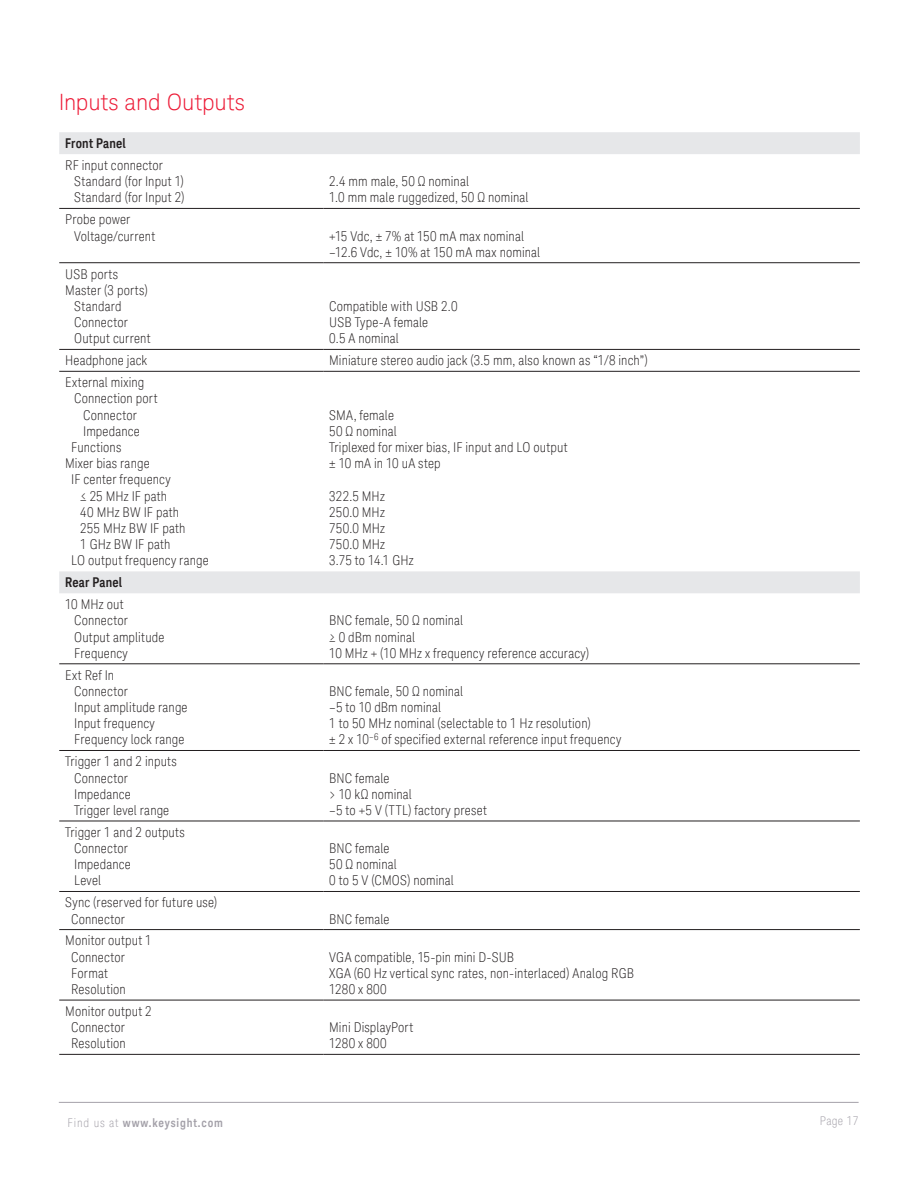
<style>
.page{position:relative;width:918px;height:1188px;background:#fff}
.page>*{position:absolute;margin:0;border:0;box-sizing:border-box;transform-origin:0 0}
.K_Heading_1{font:300 22.5px "Keysight Sans";letter-spacing:-.005em;color:#ed1a36}
.K_Table_Text{font:300 condensed 13.5px "Keysight Sans";letter-spacing:.01em;color:#231f20}
.K_Table_Heading_1{font:700 13.5px "Keysight Sans Condensed";letter-spacing:.01em;color:#231f20}
.t1{font:700 12px "Keysight Sans Condensed";letter-spacing:.07em;color:#a4a1a9}
.t2{font:300 condensed 12px "Keysight Sans";letter-spacing:.03em;color:#a4a1a9}
.s1{font-family:"Keysight Sans";font-weight:300;font-stretch:condensed}
</style>
<div class="page">
<hr style="left:59px;top:1102px;width:800px;height:1px;background:#a4a1a9">
<svg style="left:59px;top:132px;width:801px;height:461px"></svg>
<hr style="left:59px;top:208px;width:264px;height:1px;background:#231f20">
<hr style="left:323px;top:208px;width:537px;height:1px;background:#231f20">
<hr style="left:59px;top:262px;width:264px;height:1px;background:#231f20">
<hr style="left:323px;top:262px;width:537px;height:1px;background:#231f20">
<hr style="left:59px;top:349px;width:264px;height:1px;background:#231f20">
<hr style="left:323px;top:349px;width:537px;height:1px;background:#231f20">
<hr style="left:59px;top:371px;width:264px;height:1px;background:#231f20">
<hr style="left:323px;top:371px;width:537px;height:1px;background:#231f20">
<hr style="left:59px;top:663px;width:264px;height:1px;background:#231f20">
<hr style="left:323px;top:663px;width:537px;height:1px;background:#231f20">
<hr style="left:59px;top:750px;width:264px;height:1px;background:#231f20">
<hr style="left:323px;top:750px;width:537px;height:1px;background:#231f20">
<hr style="left:59px;top:821px;width:264px;height:1px;background:#231f20">
<hr style="left:323px;top:821px;width:537px;height:1px;background:#231f20">
<hr style="left:59px;top:891px;width:264px;height:1px;background:#231f20">
<hr style="left:323px;top:891px;width:537px;height:1px;background:#231f20">
<hr style="left:59px;top:929px;width:264px;height:1px;background:#231f20">
<hr style="left:323px;top:929px;width:537px;height:1px;background:#231f20">
<hr style="left:59px;top:1000px;width:264px;height:1px;background:#231f20">
<hr style="left:323px;top:1000px;width:537px;height:1px;background:#231f20">
<hr style="left:59px;top:1054px;width:264px;height:1px;background:#231f20">
<hr style="left:323px;top:1054px;width:537px;height:1px;background:#231f20">
<p class="K_Heading_1" style="left:59px;top:89px;width:188px">Inputs and Outputs</p>
<p class="K_Table_Heading_1" style="left:65px;top:135px;width:62px">Front Panel</p>
<p class="K_Table_Text" style="left:65px;top:157px;width:99px">RF input connector</p>
<p class="K_Table_Text" style="left:74px;top:173px;width:111px">Standard (for Input 1)</p>
<p class="K_Table_Text" style="left:74px;top:190px;width:112px">Standard (for Input 2)</p>
<p class="K_Table_Text" style="left:329px;top:173px;width:141px">2.4 mm male, 50 Ω nominal</p>
<p class="K_Table_Text" style="left:329px;top:190px;width:201px">1.0 mm male ruggedized, 50 Ω nominal</p>
<p class="K_Table_Text" style="left:65px;top:212px;width:67px">Probe power</p>
<p class="K_Table_Text" style="left:74px;top:228px;width:82px">Voltage/current</p>
<p class="K_Table_Text" style="left:329px;top:228px;width:196px">+15 Vdc, ± 7% at 150 mA max nominal</p>
<p class="K_Table_Text" style="left:329px;top:244px;width:212px">–12.6 Vdc, ± 10% at 150 mA max nominal</p>
<p class="K_Table_Text" style="left:65px;top:266px;width:54px">USB ports</p>
<p class="K_Table_Text" style="left:65px;top:282px;width:84px">Master (3 ports)</p>
<p class="K_Table_Text" style="left:74px;top:298px;width:49px">Standard</p>
<p class="K_Table_Text" style="left:74px;top:314px;width:55px">Connector</p>
<p class="K_Table_Text" style="left:74px;top:331px;width:78px">Output current</p>
<p class="K_Table_Text" style="left:329px;top:298px;width:130px">Compatible with USB 2.0</p>
<p class="K_Table_Text" style="left:329px;top:314px;width:100px">USB Type-A female</p>
<p class="K_Table_Text" style="left:329px;top:331px;width:71px">0.5 A nominal</p>
<p class="K_Table_Text" style="left:65px;top:353px;width:84px">Headphone jack</p>
<p class="K_Table_Text" style="left:329px;top:353px;width:320px">Miniature stereo audio jack (3.5 mm, also known as “1/8 inch”)</p>
<p class="K_Table_Text" style="left:65px;top:374px;width:81px">External mixing</p>
<p class="K_Table_Text" style="left:74px;top:391px;width:85px">Connection port</p>
<p class="K_Table_Text" style="left:83px;top:407px;width:55px">Connector</p>
<p class="K_Table_Text" style="left:83px;top:423px;width:58px">Impedance</p>
<p class="K_Table_Text" style="left:71px;top:439px;width:52px">Functions</p>
<p class="K_Table_Text" style="left:65px;top:455px;width:86px">Mixer bias range</p>
<p class="K_Table_Text" style="left:71px;top:472px;width:101px">IF center frequency</p>
<p class="K_Table_Text" style="left:80px;top:488px;width:88px">≤ 25 MHz IF path</p>
<p class="K_Table_Text" style="left:80px;top:504px;width:100px">40 MHz BW IF path</p>
<p class="K_Table_Text" style="left:80px;top:520px;width:107px">255 MHz BW IF path</p>
<p class="K_Table_Text" style="left:80px;top:536px;width:92px">1 GHz BW IF path</p>
<p class="K_Table_Text" style="left:71px;top:553px;width:139px">LO output frequency range</p>
<p class="K_Table_Text" style="left:329px;top:407px;width:66px">SMA, female</p>
<p class="K_Table_Text" style="left:329px;top:423px;width:69px">50 Ω nominal</p>
<p class="K_Table_Text" style="left:329px;top:439px;width:240px">Triplexed for mixer bias, IF input and LO output</p>
<p class="K_Table_Text" style="left:329px;top:455px;width:113px">± 10 mA in 10 uA step</p>
<p class="K_Table_Text" style="left:329px;top:488px;width:57px">322.5 MHz</p>
<p class="K_Table_Text" style="left:329px;top:504px;width:57px">250.0 MHz</p>
<p class="K_Table_Text" style="left:329px;top:520px;width:57px">750.0 MHz</p>
<p class="K_Table_Text" style="left:329px;top:536px;width:57px">750.0 MHz</p>
<p class="K_Table_Text" style="left:329px;top:553px;width:86px">3.75 to 14.1 GHz</p>
<p class="K_Table_Heading_1" style="left:65px;top:574px;width:58px">Rear Panel</p>
<p class="K_Table_Text" style="left:65px;top:596px;width:60px">10 MHz out</p>
<p class="K_Table_Text" style="left:74px;top:613px;width:55px">Connector</p>
<p class="K_Table_Text" style="left:74px;top:629px;width:92px">Output amplitude</p>
<p class="K_Table_Text" style="left:74px;top:645px;width:55px">Frequency</p>
<p class="K_Table_Text" style="left:65px;top:667px;width:51px">Ext Ref In</p>
<p class="K_Table_Text" style="left:74px;top:683px;width:55px">Connector</p>
<p class="K_Table_Text" style="left:74px;top:699px;width:115px">Input amplitude range</p>
<p class="K_Table_Text" style="left:74px;top:716px;width:82px">Input frequency</p>
<p class="K_Table_Text" style="left:74px;top:732px;width:112px">Frequency lock range</p>
<p class="K_Table_Text" style="left:65px;top:754px;width:113px">Trigger 1 and 2 inputs</p>
<p class="K_Table_Text" style="left:74px;top:770px;width:55px">Connector</p>
<p class="K_Table_Text" style="left:74px;top:786px;width:58px">Impedance</p>
<p class="K_Table_Text" style="left:74px;top:802px;width:97px">Trigger level range</p>
<p class="K_Table_Text" style="left:65px;top:824px;width:121px">Trigger 1 and 2 outputs</p>
<p class="K_Table_Text" style="left:74px;top:840px;width:55px">Connector</p>
<p class="K_Table_Text" style="left:74px;top:857px;width:58px">Impedance</p>
<p class="K_Table_Text" style="left:74px;top:873px;width:28px">Level</p>
<p class="K_Table_Text" style="left:329px;top:613px;width:135px">BNC female, 50 Ω nominal</p>
<p class="K_Table_Text" style="left:329px;top:629px;width:87px">≥ 0 dBm nominal</p>
<p class="K_Table_Text" style="left:329px;top:645px;width:261px">10 MHz + (10 MHz x frequency reference accuracy)</p>
<p class="K_Table_Text" style="left:329px;top:683px;width:135px">BNC female, 50 Ω nominal</p>
<p class="K_Table_Text" style="left:329px;top:699px;width:113px">–5 to 10 dBm nominal</p>
<p class="K_Table_Text" style="left:329px;top:716px;width:263px">1 to 50 MHz nominal (selectable to 1 Hz resolution)</p>
<p class="K_Table_Text" style="left:329px;top:732px;width:294px">± 2 x 10<sup>–6</sup> of specified external reference input frequency</p>
<p class="K_Table_Text" style="left:329px;top:770px;width:62px">BNC female</p>
<p class="K_Table_Text" style="left:329px;top:786px;width:84px">&gt; 10 kΩ nominal</p>
<p class="K_Table_Text" style="left:329px;top:802px;width:159px">–5 to +5 V (TTL) factory preset</p>
<p class="K_Table_Text" style="left:329px;top:840px;width:62px">BNC female</p>
<p class="K_Table_Text" style="left:329px;top:857px;width:69px">50 Ω nominal</p>
<p class="K_Table_Text" style="left:329px;top:873px;width:126px">0 to 5 V (CMOS) nominal</p>
<p class="K_Table_Text" style="left:65px;top:895px;width:154px">Sync (reserved for future use)</p>
<p class="K_Table_Text" style="left:71px;top:911px;width:55px">Connector</p>
<p class="K_Table_Text" style="left:329px;top:911px;width:62px">BNC female</p>
<p class="K_Table_Text" style="left:65px;top:933px;width:88px">Monitor output 1</p>
<p class="K_Table_Text" style="left:71px;top:949px;width:55px">Connector</p>
<p class="K_Table_Text" style="left:71px;top:965px;width:38px">Format</p>
<p class="K_Table_Text" style="left:71px;top:981px;width:56px">Resolution</p>
<p class="K_Table_Text" style="left:329px;top:949px;width:186px">VGA compatible, 15-pin mini D-SUB</p>
<p class="K_Table_Text" style="left:329px;top:965px;width:306px">XGA (60 Hz vertical sync rates, non-interlaced) Analog RGB</p>
<p class="K_Table_Text" style="left:329px;top:981px;width:59px">1280 x 800</p>
<p class="K_Table_Text" style="left:65px;top:1003px;width:88px">Monitor output 2</p>
<p class="K_Table_Text" style="left:71px;top:1019px;width:55px">Connector</p>
<p class="K_Table_Text" style="left:71px;top:1036px;width:56px">Resolution</p>
<p class="K_Table_Text" style="left:329px;top:1019px;width:86px">Mini DisplayPort</p>
<p class="K_Table_Text" style="left:329px;top:1036px;width:59px">1280 x 800</p>
<p class="t1" style="left:68px;top:1115px;width:157px"><span class="s1">Find us at</span> www.keysight.com</p>
<p class="t2" style="left:820px;top:1113px;width:40px">Page 17</p>
</div>
